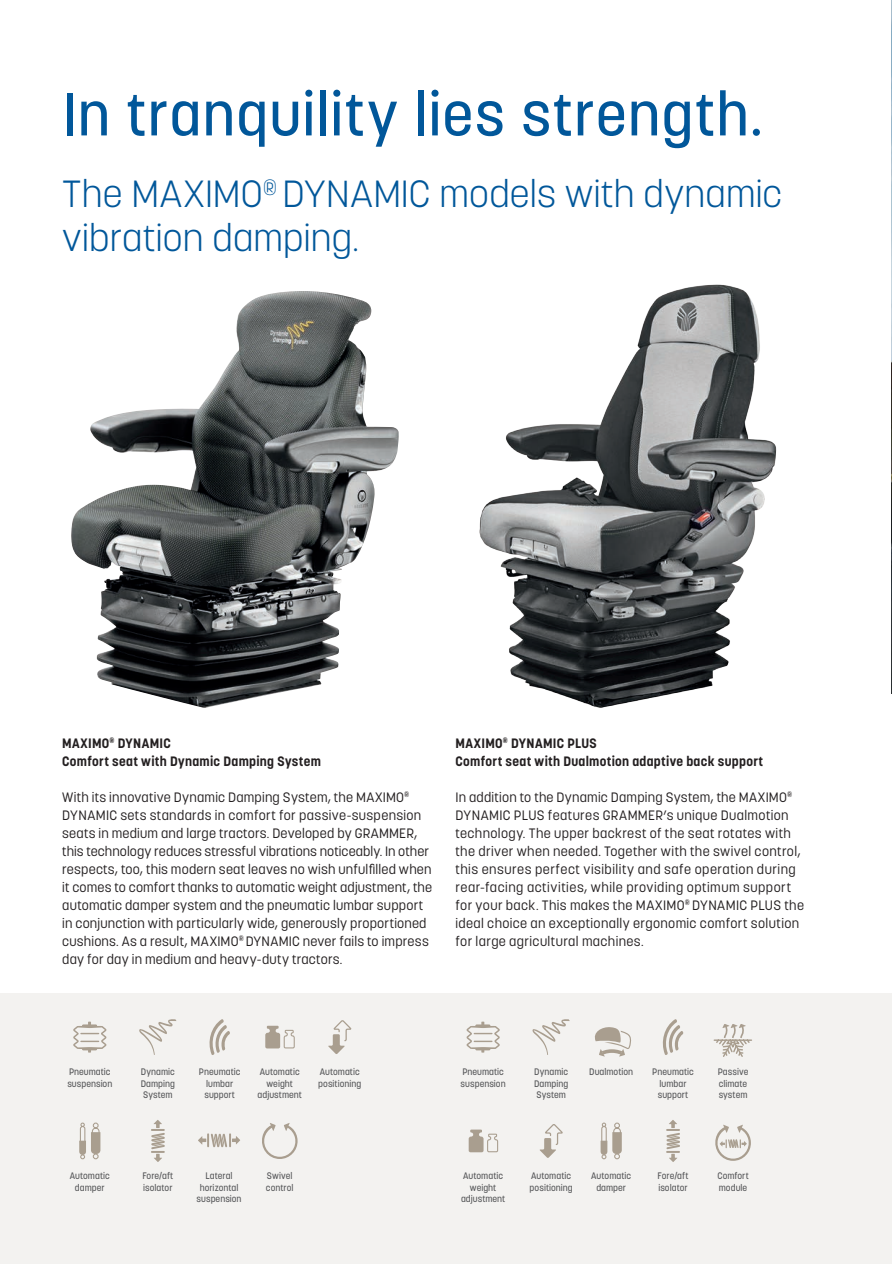
<style>
.page{position:relative;width:892px;height:1264px;background:#fff}
.page>*{position:absolute;margin:0;border:0;box-sizing:border-box;transform-origin:0 0}
.t1{font:500 60px "Korolev";letter-spacing:.015em;color:#01579a}
.t2{font:300 37.5px/43.5px "Korolev";letter-spacing:.005em;color:#01579a}
.t3{font:13.5px/18px "Korolev";letter-spacing:.02em;color:#231f20}
.t4{font:700 13.5px/18px "Korolev";letter-spacing:.025em;color:#231f20}
.t5{font:500 9.3px/11.2px "Korolev";color:#57585a}
</style>
<div class="page">
<img style="left:891px;top:1px;width:1px;height:692px">
<div style="left:0;top:992px;width:892px;height:271px;background:#f3f2f0"></div>
<svg style="left:96px;top:291px;width:303px;height:417px"></svg>
<img style="left:71px;top:291px;width:226px;height:363px">
<img style="left:479px;top:284px;width:298px;height:424px">
<svg style="left:328px;top:1020px;width:23px;height:33px"></svg>
<svg style="left:540px;top:1124px;width:23px;height:33px"></svg>
<svg style="left:151px;top:1120px;width:14px;height:41px"></svg>
<svg style="left:666px;top:1120px;width:14px;height:41px"></svg>
<svg style="left:265px;top:1025px;width:30px;height:23px"></svg>
<svg style="left:469px;top:1129px;width:30px;height:23px"></svg>
<svg style="left:73px;top:1021px;width:33px;height:31px"></svg>
<svg style="left:467px;top:1021px;width:33px;height:31px"></svg>
<svg style="left:209px;top:1019px;width:21px;height:36px"></svg>
<svg style="left:662px;top:1019px;width:21px;height:36px"></svg>
<svg style="left:139px;top:1019px;width:38px;height:35px"></svg>
<svg style="left:533px;top:1019px;width:37px;height:35px"></svg>
<svg style="left:79px;top:1122px;width:21px;height:36px"></svg>
<svg style="left:601px;top:1122px;width:21px;height:36px"></svg>
<svg style="left:595px;top:1027px;width:36px;height:29px"></svg>
<svg style="left:715px;top:1124px;width:36px;height:36px"></svg>
<svg style="left:198px;top:1133px;width:42px;height:15px"></svg>
<svg style="left:714px;top:1024px;width:38px;height:32px"></svg>
<svg style="left:262px;top:1123px;width:36px;height:35px"></svg>
<h1 class="t1" style="left:62px;top:76px;width:702px">In tranquility lies strength.</h1>
<h2 class="t2" style="left:62px;top:172px;width:722px">The MAXIMO<sup>®</sup> DYNAMIC models with dynamic vibration damping.</h2>
<p class="t4" style="left:62px;top:734px;width:260px">MAXIMO<sup>®</sup> DYNAMIC<br>Comfort seat with Dynamic Damping System</p>
<p class="t3" style="left:62px;top:788px;width:371px">With its innovative Dynamic Damping System, the MAXIMO<sup>® </sup>DYNAMIC sets standards in comfort for passive-suspension seats in medium and large tractors. Developed by GRAMMER, this technology reduces stressful vibrations noticeably. In other respects, too, this modern seat leaves no wish unfulfilled when it comes to comfort thanks to automatic weight adjustment, the automatic damper system and the pneumatic lumbar support in conjunction with particularly wide, generously proportioned cushions. As a result, MAXIMO<sup>®</sup> DYNAMIC never fails to impress day for day in medium and heavy-duty tractors.</p>
<p class="t4" style="left:456px;top:734px;width:309px">MAXIMO<sup>®</sup> DYNAMIC PLUS<br>Comfort seat with Dualmotion adaptive back support</p>
<p class="t3" style="left:456px;top:788px;width:350px">In addition to the Dynamic Damping System, the MAXIMO<sup>® </sup>DYNAMIC PLUS features GRAMMER’s unique Dualmotion technology. The upper backrest of the seat rotates with the driver when needed. Together with the swivel control, this ensures perfect visibility and safe operation during rear-facing activities, while providing optimum support for your back. This makes the MAXIMO<sup>®</sup> DYNAMIC PLUS the ideal choice an exceptionally ergonomic comfort solution for large agricultural machines.</p>
<p class="t5" style="left:67px;top:1066px;width:46px">Pneumatic suspension</p>
<p class="t5" style="left:461px;top:1066px;width:46px">Pneumatic suspension</p>
<p class="t5" style="left:141px;top:1066px;width:36px;text-align:justify">Dynamic Damping System</p>
<p class="t5" style="left:534px;top:1066px;width:36px;text-align:justify">Dynamic Damping System</p>
<p class="t5" style="left:199px;top:1066px;width:43px;text-align:center">Pneumatic lumbar support</p>
<p class="t5" style="left:652px;top:1066px;width:43px;text-align:center">Pneumatic lumbar support</p>
<p class="t5" style="left:258px;top:1066px;width:46px;text-align:center">Automatic weight adjustment</p>
<p class="t5" style="left:318px;top:1066px;width:45px">Automatic positioning</p>
<p class="t5" style="left:589px;top:1066px;width:45px">Dualmotion</p>
<p class="t5" style="left:718px;top:1066px;width:32px;text-align:justify">Passive climate system</p>
<p class="t5" style="left:461px;top:1170px;width:46px;text-align:center">Automatic weight adjustment</p>
<p class="t5" style="left:530px;top:1170px;width:45px">Automatic positioning</p>
<p class="t5" style="left:70px;top:1170px;width:41px;text-align:center">Automatic damper</p>
<p class="t5" style="left:591px;top:1170px;width:41px;text-align:center">Automatic damper</p>
<p class="t5" style="left:266px;top:1170px;width:29px">Swivel control</p>
<p class="t5" style="left:142px;top:1170px;width:32px">Fore/aft isolator</p>
<p class="t5" style="left:658px;top:1170px;width:32px">Fore/aft isolator</p>
<p class="t5" style="left:197px;top:1170px;width:46px;text-align:center">Lateral horizontal suspension</p>
<p class="t5" style="left:717px;top:1170px;width:33px">Comfort module</p>
</div>
